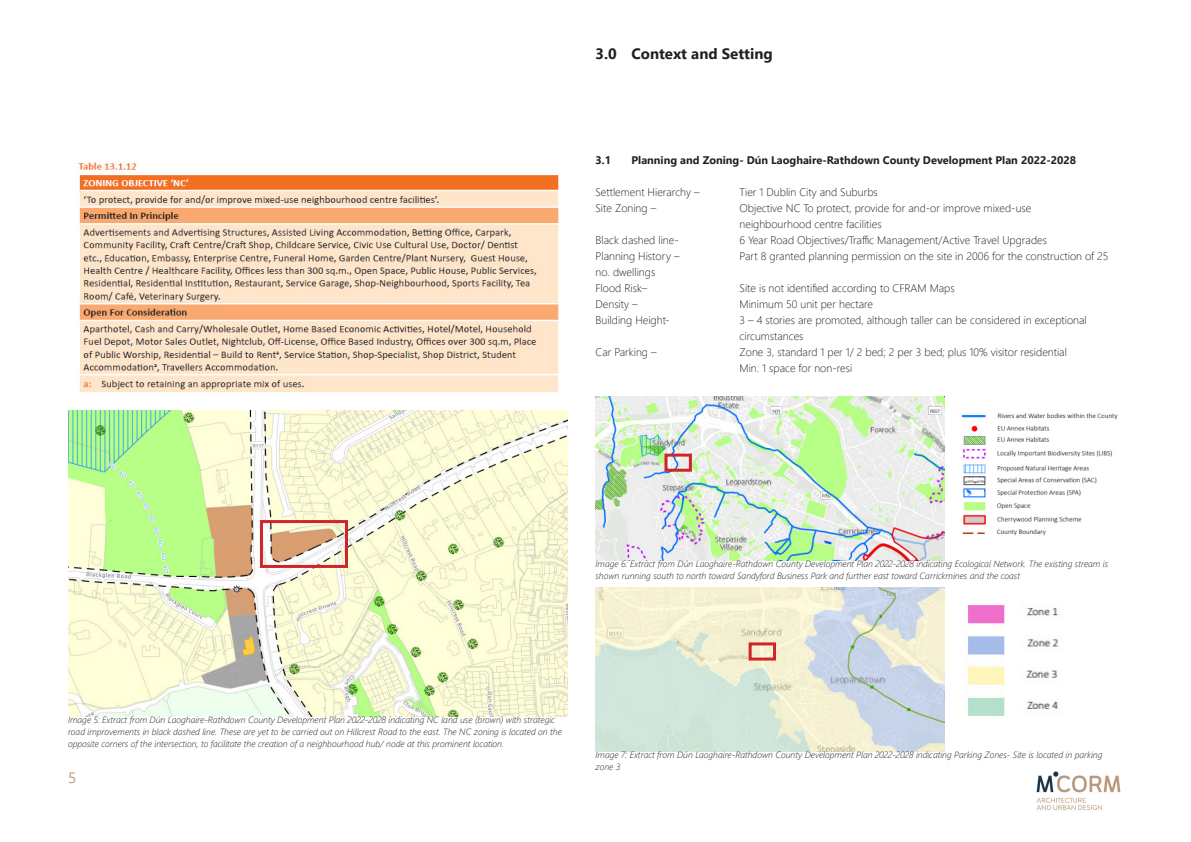
<style>
.page{position:relative;width:1191px;height:842px;background:#fff}
.page>*{position:absolute;margin:0;border:0;box-sizing:border-box;transform-origin:0 0}
.t1{font:700 15px "Segoe UI";color:#231f20}
.t2{font:15px "Segoe UI";color:#b99b78}
.t3{font:300 11px/16px "Segoe UI";color:#231f20}
.t4{font:700 11px "Segoe UI";color:#231f20}
.t5{font:italic 300 9px/12px "Segoe UI";color:#231f20}
</style>
<div class="page">
<img style="left:1036px;top:772px;width:85px;height:38px">
<img style="left:68px;top:410px;width:499px;height:306px">
<div style="left:260px;top:520px;width:88px;height:48px;border:3px solid #d1232a"></div>
<img style="left:78px;top:162px;width:481px;height:231px">
<img style="left:595px;top:588px;width:349px;height:163px">
<img style="left:965px;top:603px;width:93px;height:113px">
<div style="left:748px;top:642px;width:28px;height:18px;border:3px solid #d1232a"></div>
<img style="left:595px;top:397px;width:349px;height:163px">
<img style="left:961px;top:413px;width:157px;height:123px">
<div style="left:664px;top:454px;width:28px;height:18px;border:3px solid #d1232a"></div>
<p class="t1" style="left:595px;top:40px;width:179px">3.0 Context and Setting</p>
<p class="t4" style="left:595px;top:150px;width:17px">3.1</p>
<p class="t4" style="left:631px;top:150px;width:446px">Planning and Zoning- Dún Laoghaire-Rathdown County Development Plan 2022-2028</p>
<p class="t3" style="left:595px;top:183px;width:106px">Settlement Hierarchy –</p>
<p class="t3" style="left:739px;top:183px;width:140px">Tier 1 Dublin City and Suburbs</p>
<p class="t3" style="left:595px;top:199px;width:62px">Site Zoning –</p>
<p class="t3" style="left:739px;top:199px;width:293px">Objective NC To protect, provide for and-or improve mixed-use neighbourhood centre facilities</p>
<p class="t3" style="left:595px;top:231px;width:85px">Black dashed line-</p>
<p class="t3" style="left:739px;top:231px;width:309px">6 Year Road Objectives/Traffic Management/Active Travel Upgrades</p>
<p class="t3" style="left:595px;top:247px;width:85px">Planning History –</p>
<p class="t3" style="left:739px;top:247px;width:370px">Part 8 granted planning permission on the site in 2006 for the construction of 25</p>
<p class="t3" style="left:595px;top:263px;width:61px">no. dwellings</p>
<p class="t3" style="left:595px;top:279px;width:53px">Flood Risk–</p>
<p class="t3" style="left:739px;top:279px;width:217px">Site is not identified according to CFRAM Maps</p>
<p class="t3" style="left:595px;top:295px;width:44px">Density –</p>
<p class="t3" style="left:739px;top:295px;width:135px">Minimum 50 unit per hectare</p>
<p class="t3" style="left:595px;top:311px;width:75px">Building Height-</p>
<p class="t3" style="left:739px;top:311px;width:349px">3 – 4 stories are promoted, although taller can be considered in exceptional circumstances</p>
<p class="t3" style="left:595px;top:343px;width:63px">Car Parking –</p>
<p class="t3" style="left:739px;top:343px;width:329px">Zone 3, standard 1 per 1/ 2 bed; 2 per 3 bed; plus 10% visitor residential</p>
<p class="t3" style="left:739px;top:359px;width:114px">Min. 1 space for non-resi</p>
<p class="t5" style="left:595px;top:556px;width:514px">Image 6: Extract from Dún Laoghaire-Rathdown County Development Plan 2022-2028 indicating Ecological Network. The existing stream is shown running south to north toward Sandyford Business Park and further east toward Carrickmines and the coast</p>
<p class="t5" style="left:68px;top:712px;width:495px">Image 5: Extract from Dún Laoghaire-Rathdown County Development Plan 2022-2028 indicating NC land use (brown) with strategic road improvements in black dashed line. These are yet to be carried out on Hillcrest Road to the east. The NC zoning is located on the opposite corners of the intersection, to facilitate the creation of a neighbourhood hub/ node at this prominent location.</p>
<h1 class="t2" style="left:68px;top:763px;width:10px">5</h1>
<p class="t5" style="left:595px;top:747px;width:508px">Image 7: Extract from Dún Laoghaire-Rathdown County Development Plan 2022-2028 indicating Parking Zones- Site is located in parking zone 3</p>
</div>
